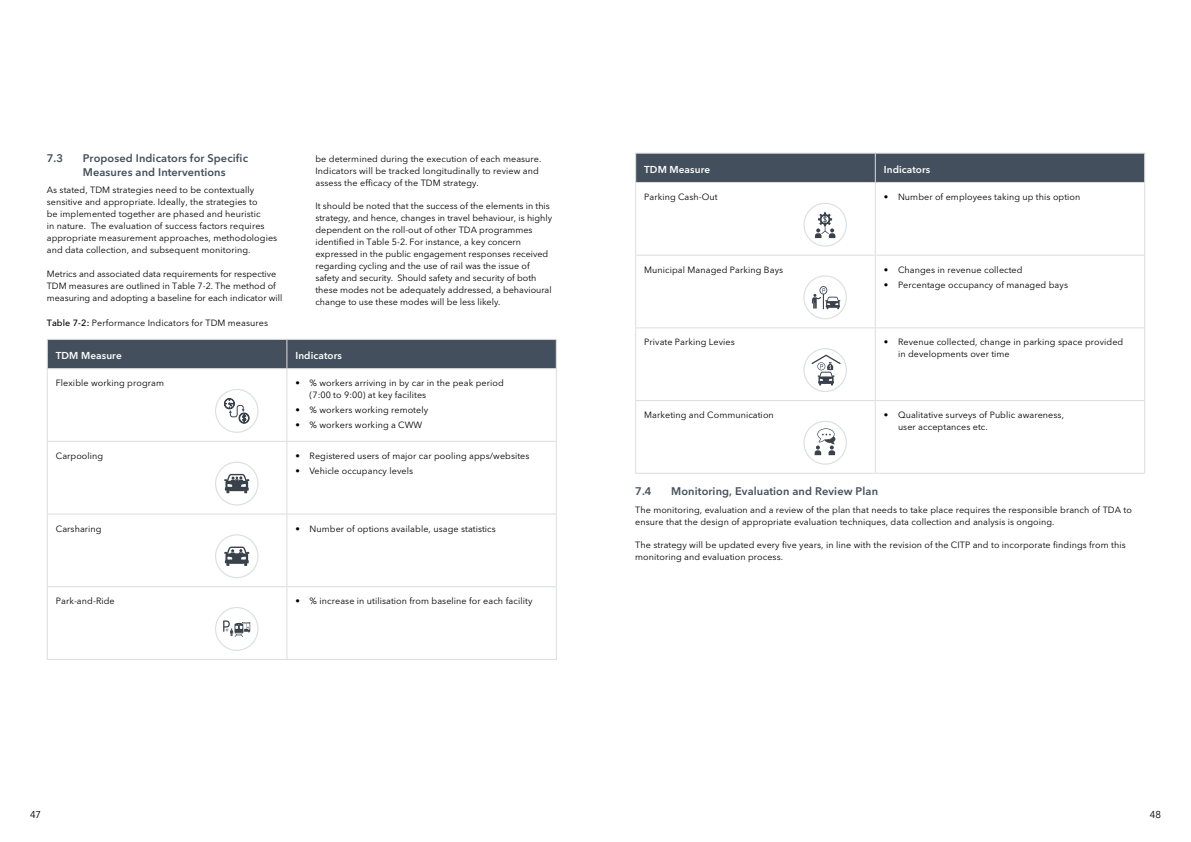
<style>
.page{position:relative;width:1191px;height:842px;background:#fff}
.page>*{position:absolute;margin:0;border:0;box-sizing:border-box;transform-origin:0 0}
.t1{font:600 11px/14px "Avenir Next LT Pro";letter-spacing:.01em;color:#434f5c}
.t2{font:600 10px "Avenir Next LT Pro";letter-spacing:.01em;color:#fff}
.t3{font:10px "Avenir";color:#000}
.t4{font:9px/12px "Avenir Next LT Pro";letter-spacing:.01em;color:#000}
.s1{font-weight:500}
</style>
<div class="page">
<div style="left:47px;top:339px;width:510px;height:29px;background:#434f5c"></div>
<hr style="left:47px;top:368px;width:240px;height:1px;background:#dcddde">
<hr style="left:47px;top:369px;width:1px;height:72px;background:#dcddde">
<hr style="left:287px;top:368px;width:270px;height:1px;background:#dcddde">
<hr style="left:286px;top:369px;width:1px;height:72px;background:#dcddde">
<hr style="left:556px;top:369px;width:1px;height:72px;background:#dcddde">
<hr style="left:47px;top:441px;width:240px;height:1px;background:#dcddde">
<hr style="left:47px;top:442px;width:1px;height:71px;background:#dcddde">
<hr style="left:287px;top:441px;width:270px;height:1px;background:#dcddde">
<hr style="left:286px;top:442px;width:1px;height:71px;background:#dcddde">
<hr style="left:556px;top:442px;width:1px;height:71px;background:#dcddde">
<hr style="left:47px;top:513px;width:240px;height:1px;background:#dcddde">
<hr style="left:47px;top:514px;width:1px;height:72px;background:#dcddde">
<hr style="left:287px;top:513px;width:270px;height:1px;background:#dcddde">
<hr style="left:286px;top:514px;width:1px;height:72px;background:#dcddde">
<hr style="left:556px;top:514px;width:1px;height:72px;background:#dcddde">
<hr style="left:47px;top:586px;width:240px;height:1px;background:#dcddde">
<hr style="left:47px;top:587px;width:1px;height:72px;background:#dcddde">
<hr style="left:287px;top:586px;width:270px;height:1px;background:#dcddde">
<hr style="left:286px;top:587px;width:1px;height:72px;background:#dcddde">
<hr style="left:556px;top:587px;width:1px;height:72px;background:#dcddde">
<hr style="left:47px;top:659px;width:240px;height:1px;background:#dcddde">
<hr style="left:287px;top:659px;width:270px;height:1px;background:#dcddde">
<svg style="left:215px;top:389px;width:43px;height:44px"></svg>
<svg style="left:215px;top:462px;width:43px;height:43px"></svg>
<svg style="left:215px;top:534px;width:43px;height:44px"></svg>
<svg style="left:215px;top:607px;width:43px;height:44px"></svg>
<div style="left:635px;top:153px;width:510px;height:29px;background:#434f5c"></div>
<hr style="left:635px;top:182px;width:240px;height:1px;background:#dcddde">
<hr style="left:635px;top:183px;width:1px;height:72px;background:#dcddde">
<hr style="left:875px;top:182px;width:270px;height:1px;background:#dcddde">
<hr style="left:874px;top:183px;width:1px;height:72px;background:#dcddde">
<hr style="left:1144px;top:183px;width:1px;height:72px;background:#dcddde">
<hr style="left:635px;top:255px;width:240px;height:1px;background:#dcddde">
<hr style="left:635px;top:256px;width:1px;height:71px;background:#dcddde">
<hr style="left:875px;top:255px;width:270px;height:1px;background:#dcddde">
<hr style="left:874px;top:256px;width:1px;height:71px;background:#dcddde">
<hr style="left:1144px;top:256px;width:1px;height:71px;background:#dcddde">
<hr style="left:635px;top:327px;width:240px;height:1px;background:#dcddde">
<hr style="left:635px;top:328px;width:1px;height:72px;background:#dcddde">
<hr style="left:875px;top:327px;width:270px;height:1px;background:#dcddde">
<hr style="left:874px;top:328px;width:1px;height:72px;background:#dcddde">
<hr style="left:1144px;top:328px;width:1px;height:72px;background:#dcddde">
<hr style="left:635px;top:400px;width:240px;height:1px;background:#dcddde">
<hr style="left:635px;top:401px;width:1px;height:72px;background:#dcddde">
<hr style="left:875px;top:400px;width:270px;height:1px;background:#dcddde">
<hr style="left:874px;top:401px;width:1px;height:72px;background:#dcddde">
<hr style="left:1144px;top:401px;width:1px;height:72px;background:#dcddde">
<hr style="left:635px;top:473px;width:240px;height:1px;background:#dcddde">
<hr style="left:875px;top:473px;width:270px;height:1px;background:#dcddde">
<svg style="left:803px;top:203px;width:44px;height:44px"></svg>
<svg style="left:803px;top:275px;width:44px;height:44px"></svg>
<svg style="left:803px;top:348px;width:44px;height:44px"></svg>
<svg style="left:803px;top:421px;width:44px;height:44px"></svg>
<p class="t1" style="left:47px;top:151px;width:18px">7.3</p>
<p class="t1" style="left:83px;top:151px;width:167px">Proposed Indicators for Specific<br>Measures and Interventions</p>
<p class="t4" style="left:47px;top:184px;width:232px">As stated, TDM strategies need to be contextually sensitive and appropriate. Ideally, the strategies to<br>be implemented together are phased and heuristic<br>in nature. The evaluation of success factors requires appropriate measurement approaches, methodologies and data collection, and subsequent monitoring.</p>
<p class="t4" style="left:47px;top:267px;width:237px">Metrics and associated data requirements for respective<br>TDM measures are outlined in Table 7-2. The method of measuring and adopting a baseline for each indicator will</p>
<p class="t4" style="left:315px;top:152px;width:227px">be determined during the execution of each measure.<br>Indicators will be tracked longitudinally to review and assess the efficacy of the TDM strategy.</p>
<p class="t4" style="left:315px;top:199px;width:238px">It should be noted that the success of the elements in this strategy, and hence, changes in travel behaviour, is highly dependent on the roll-out of other TDA programmes identified in Table 5-2. For instance, a key concern expressed in the public engagement responses received regarding cycling and the use of rail was the issue of safety and security. Should safety and security of both these modes not be adequately addressed, a behavioural change to use these modes will be less likely.</p>
<p class="t4" style="left:47px;top:317px;width:223px"><span class="s1">Table 7-2:</span> Performance Indicators for TDM measures</p>
<p class="t2" style="left:56px;top:347px;width:67px">TDM Measure</p>
<p class="t2" style="left:295px;top:347px;width:48px">Indicators</p>
<p class="t4" style="left:56px;top:377px;width:110px">Flexible working program</p>
<p class="t4" style="left:309px;top:377px;width:196px;text-indent:-14px">• % workers arriving in by car in the peak period (7:00 to 9:00) at key facilites</p>
<p class="t4" style="left:295px;top:403px;width:134px">• % workers working remotely</p>
<p class="t4" style="left:295px;top:418px;width:128px">• % workers working a CWW</p>
<p class="t4" style="left:56px;top:449px;width:49px">Carpooling</p>
<p class="t4" style="left:295px;top:449px;width:236px">• Registered users of major car pooling apps/websites</p>
<p class="t4" style="left:295px;top:464px;width:119px">• Vehicle occupancy levels</p>
<p class="t4" style="left:56px;top:522px;width:47px">Carsharing</p>
<p class="t4" style="left:295px;top:522px;width:202px">• Number of options available, usage statistics</p>
<p class="t4" style="left:56px;top:595px;width:60px">Park-and-Ride</p>
<p class="t4" style="left:295px;top:595px;width:239px">• % increase in utilisation from baseline for each facility</p>
<p class="t2" style="left:644px;top:161px;width:67px">TDM Measure</p>
<p class="t2" style="left:883px;top:161px;width:48px">Indicators</p>
<p class="t4" style="left:644px;top:190px;width:75px">Parking Cash-Out</p>
<p class="t4" style="left:883px;top:190px;width:198px">• Number of employees taking up this option</p>
<p class="t4" style="left:644px;top:263px;width:140px">Municipal Managed Parking Bays</p>
<p class="t4" style="left:883px;top:263px;width:140px">• Changes in revenue collected</p>
<p class="t4" style="left:883px;top:278px;width:186px">• Percentage occupancy of managed bays</p>
<p class="t4" style="left:644px;top:336px;width:92px">Private Parking Levies</p>
<p class="t4" style="left:898px;top:336px;width:227px;text-indent:-14px">• Revenue collected, change in parking space provided in developments over time</p>
<p class="t4" style="left:644px;top:408px;width:131px">Marketing and Communication</p>
<p class="t4" style="left:898px;top:408px;width:167px;text-indent:-14px">• Qualitative surveys of Public awareness, user acceptances etc.</p>
<p class="t1" style="left:635px;top:484px;width:18px">7.4</p>
<p class="t1" style="left:671px;top:484px;width:208px">Monitoring, Evaluation and Review Plan</p>
<p class="t4" style="left:635px;top:503px;width:498px">The monitoring, evaluation and a review of the plan that needs to take place requires the responsible branch of TDA to ensure that the design of appropriate evaluation techniques, data collection and analysis is ongoing.</p>
<p class="t4" style="left:635px;top:539px;width:492px">The strategy will be updated every five years, in line with the revision of the CITP and to incorporate findings from this monitoring and evaluation process.</p>
<p class="t3" style="left:30px;top:809px;width:13px">47</p>
<p class="t3" style="left:1149px;top:809px;width:13px">48</p>
</div>
